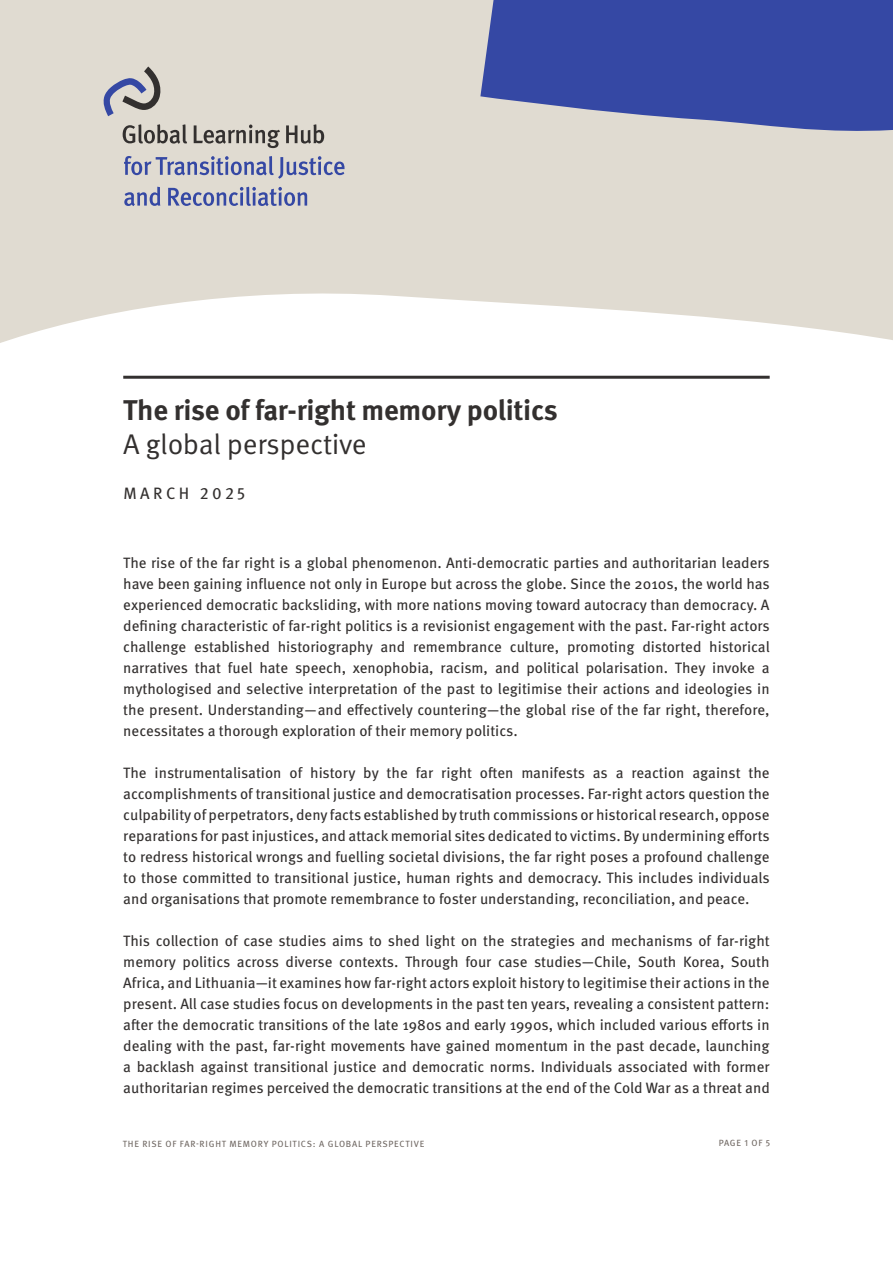
<style>
.page{position:relative;width:893px;height:1263px;background:#fff}
.page>*{position:absolute;margin:0;border:0;box-sizing:border-box;transform-origin:0 0}
.Publication_Title{font:700 28.5px "Meta Pro";letter-spacing:-.01em;color:#33302f}
.Subtitle{font:28.5px "Meta Pro Norm";letter-spacing:-.01em;color:#33302f}
.Sub-Sub_Titel__Author{font:16.5px "Meta Pro";letter-spacing:.205em;color:#33302f}
.fließ_10_14{font:15px/21px "Meta Pro";color:#33302f;text-align:justify}
.Reporttitel{font:9px "Meta Pro";letter-spacing:.085em;color:#716964}
</style>
<div class="page">
<svg style="left:0;top:266px;width:893px;height:77px"></svg>
<div style="left:0;top:0;width:893px;height:266px;background:#e0dbd1"></div>
<svg style="left:123px;top:124px;width:64px;height:20px"></svg>
<svg style="left:194px;top:125px;width:86px;height:23px"></svg>
<svg style="left:286px;top:124px;width:38px;height:20px"></svg>
<svg style="left:124px;top:156px;width:221px;height:23px"></svg>
<svg style="left:124px;top:187px;width:36px;height:19px"></svg>
<svg style="left:168px;top:187px;width:139px;height:19px"></svg>
<svg style="left:103px;top:66px;width:58px;height:50px"></svg>
<hr style="left:123px;top:376px;width:647px;height:3px;background:#33302f">
<svg style="left:480px;top:0;width:413px;height:131px;background:#4859a9"></svg>
<p class="Publication_Title" style="left:123px;top:388px;width:436px">The rise of far-right memory politics</p>
<p class="Subtitle" style="left:123px;top:423px;width:245px">A global perspective</p>
<p class="Sub-Sub_Titel__Author" style="left:123px;top:481px;width:123px">MARCH 2025</p>
<p class="fließ_10_14" style="left:123px;top:551px;width:648px">The rise of the far right is a global phenomenon. Anti-democratic parties and authoritarian leaders have been gaining influence not only in Europe but across the globe. Since the 2010s, the world has experienced democratic backsliding, with more nations moving toward autocracy than democracy. A defining characteristic of far-right politics is a revisionist engagement with the past. Far-right actors challenge established historiography and remembrance culture, promoting distorted historical narratives that fuel hate speech, xenophobia, racism, and political polarisation. They invoke a mythologised and selective interpretation of the past to legitimise their actions and ideologies in the present. Understanding—and effectively countering—the global rise of the far right, therefore, necessitates a thorough exploration of their memory politics.</p>
<p class="fließ_10_14" style="left:123px;top:761px;width:648px">The instrumentalisation of history by the far right often manifests as a reaction against the accomplishments of transitional justice and democratisation processes. Far-right actors question the culpability of perpetrators, deny facts established by truth commissions or historical research, oppose reparations for past injustices, and attack memorial sites dedicated to victims. By undermining efforts to redress historical wrongs and fuelling societal divisions, the far right poses a profound challenge to those committed to transitional justice, human rights and democracy. This includes individuals and organisations that promote remembrance to foster understanding, reconciliation, and peace.</p>
<p class="fließ_10_14" style="left:123px;top:929px;width:648px">This collection of case studies aims to shed light on the strategies and mechanisms of far-right memory politics across diverse contexts. Through four case studies—Chile, South Korea, South Africa, and Lithuania—it examines how far-right actors exploit history to legitimise their actions in the present. All case studies focus on developments in the past ten years, revealing a consistent pattern: after the democratic transitions of the late 1980s and early 1990s, which included various efforts in dealing with the past, far-right movements have gained momentum in the past decade, launching a backlash against transitional justice and democratic norms. Individuals associated with former authoritarian regimes perceived the democratic transitions at the end of the Cold War as a threat and</p>
<p class="Reporttitel" style="left:123px;top:1137px;width:303px">THE RISE OF FAR-RIGHT MEMORY POLITICS: A GLOBAL PERSPECTIVE</p>
<p class="Reporttitel" style="left:719px;top:1136px;width:53px">PAGE 1 OF 5</p>
</div>
